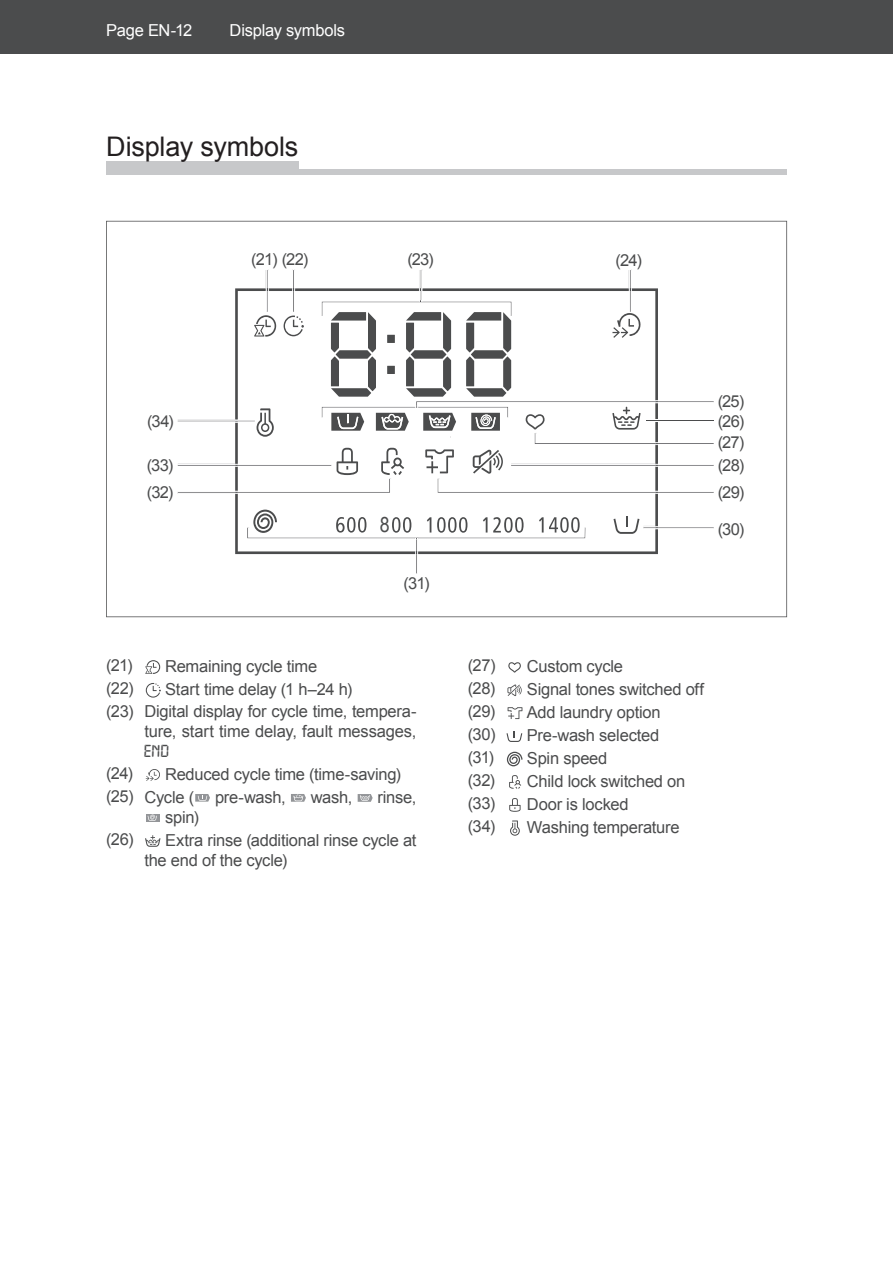
<style>
.page{position:relative;width:893px;height:1263px;background:#fff}
.page>*{position:absolute;margin:0;border:0;box-sizing:border-box;transform-origin:0 0}
.t1{font:27px "Arial";letter-spacing:-.005em;color:#231f20}
.t2{font:21.3px "Arial";color:#4b4c4d;scale:.84 1}
.t3{font:18.15px "LCD Com";color:#4b4c4d}
.t4{font:16.5px/20.2px "Arial";letter-spacing:-.015em;color:#4b4c4d}
.t5{font:16.5px "Arial";letter-spacing:-.015em;color:#fff}
</style>
<div class="page">
<div style="left:0;top:0;width:893px;height:54px;background:#4b4c4d"></div>
<svg style="left:106px;top:221px;width:681px;height:396px"></svg>
<div style="left:106px;top:161px;width:192px;height:12px;background:#c7c8ca"></div>
<div style="left:106px;top:169px;width:681px;height:6px;background:#c7c8ca"></div>
<svg style="left:178px;top:270px;width:536px;height:224px"></svg>
<svg style="left:246px;top:510px;width:341px;height:63px"></svg>
<svg style="left:613px;top:516px;width:101px;height:18px"></svg>
<svg style="left:145px;top:660px;width:16px;height:14px"></svg>
<svg style="left:145px;top:683px;width:16px;height:15px"></svg>
<svg style="left:145px;top:769px;width:15px;height:12px"></svg>
<svg style="left:195px;top:794px;width:15px;height:8px"></svg>
<svg style="left:291px;top:794px;width:15px;height:8px"></svg>
<svg style="left:358px;top:794px;width:15px;height:8px"></svg>
<div style="left:146px;top:814px;width:13px;height:8px;background:#939598"></div>
<svg style="left:148px;top:815px;width:9px;height:6px"></svg>
<svg style="left:145px;top:835px;width:16px;height:12px"></svg>
<svg style="left:508px;top:662px;width:13px;height:11px"></svg>
<svg style="left:507px;top:684px;width:15px;height:12px"></svg>
<svg style="left:507px;top:707px;width:16px;height:13px"></svg>
<svg style="left:506px;top:731px;width:17px;height:11px"></svg>
<svg style="left:506px;top:751px;width:17px;height:16px"></svg>
<svg style="left:509px;top:775px;width:12px;height:14px"></svg>
<svg style="left:509px;top:798px;width:12px;height:14px"></svg>
<svg style="left:510px;top:820px;width:10px;height:16px"></svg>
<p class="t5" style="left:106px;top:22px;width:88px">Page EN-12</p>
<p class="t5" style="left:230px;top:22px;width:117px">Display symbols</p>
<h1 class="t1" style="left:106px;top:131px;width:194px">Display symbols</h1>
<p class="t4" style="left:251px;top:250px;width:58px">(21) (22)</p>
<p class="t4" style="left:407px;top:250px;width:28px">(23)</p>
<p class="t4" style="left:616px;top:250px;width:28px">(24)</p>
<p class="t4" style="left:147px;top:412px;width:28px">(34)</p>
<p class="t4" style="left:147px;top:455px;width:28px">(33)</p>
<p class="t4" style="left:147px;top:482px;width:28px">(32)</p>
<p class="t2" style="left:380px;top:513px;width:13px">8</p>
<p class="t4" style="left:403px;top:574px;width:28px">(31)</p>
<p class="t4" style="left:106px;top:656px;width:28px">(21)</p>
<p class="t4" style="left:165px;top:656px;width:153px">Remaining cycle time</p>
<p class="t4" style="left:106px;top:679px;width:29px">(22)</p>
<p class="t4" style="left:106px;top:678px;width:312px;line-height:22.2px;text-align:center">Start time delay (1 h–24 h)<br>(23) Digital display for cycle time, tempera-</p>
<p class="t4" style="left:144px;top:721px;width:274px">ture, start time delay, fault messages,</p>
<p class="t3" style="left:144px;top:741px;width:30px">End</p>
<p class="t4" style="left:106px;top:764px;width:29px">(24)</p>
<p class="t4" style="left:106px;top:763px;width:296px;line-height:23px;text-indent:59px">Reduced cycle time (time-saving) (25) Cycle ( pre-wash,</p>
<p class="t4" style="left:311px;top:787px;width:43px">wash,</p>
<p class="t4" style="left:377px;top:787px;width:41px">rinse,</p>
<p class="t4" style="left:165px;top:807px;width:35px">spin)</p>
<p class="t4" style="left:106px;top:829px;width:29px">(26)</p>
<p class="t4" style="left:144px;top:830px;width:274px;line-height:19.8px;text-indent:21px">Extra rinse (additional rinse cycle at the end of the cycle)</p>
<p class="t4" style="left:718px;top:391px;width:28px;text-align:justify">(25) (26) (27)</p>
<p class="t4" style="left:718px;top:452px;width:28px;line-height:27px">(28) (29)</p>
<p class="t4" style="left:718px;top:520px;width:28px">(30)</p>
<p class="t4" style="left:468px;top:656px;width:29px">(27)</p>
<p class="t4" style="left:527px;top:656px;width:98px">Custom cycle</p>
<p class="t4" style="left:468px;top:679px;width:29px">(28)</p>
<p class="t4" style="left:527px;top:679px;width:179px">Signal tones switched off</p>
<p class="t4" style="left:468px;top:702px;width:29px">(29)</p>
<p class="t4" style="left:527px;top:702px;width:135px">Add laundry option</p>
<p class="t4" style="left:468px;top:725px;width:29px">(30)</p>
<p class="t4" style="left:527px;top:725px;width:134px">Pre-wash selected</p>
<p class="t4" style="left:468px;top:747px;width:28px">(31)</p>
<p class="t4" style="left:527px;top:748px;width:82px">Spin speed</p>
<p class="t4" style="left:468px;top:770px;width:29px">(32)</p>
<p class="t4" style="left:527px;top:771px;width:160px">Child lock switched on</p>
<p class="t4" style="left:468px;top:793px;width:29px">(33)</p>
<p class="t4" style="left:527px;top:794px;width:103px">Door is locked</p>
<p class="t4" style="left:468px;top:816px;width:29px">(34)</p>
<p class="t4" style="left:527px;top:817px;width:154px">Washing temperature</p>
</div>
